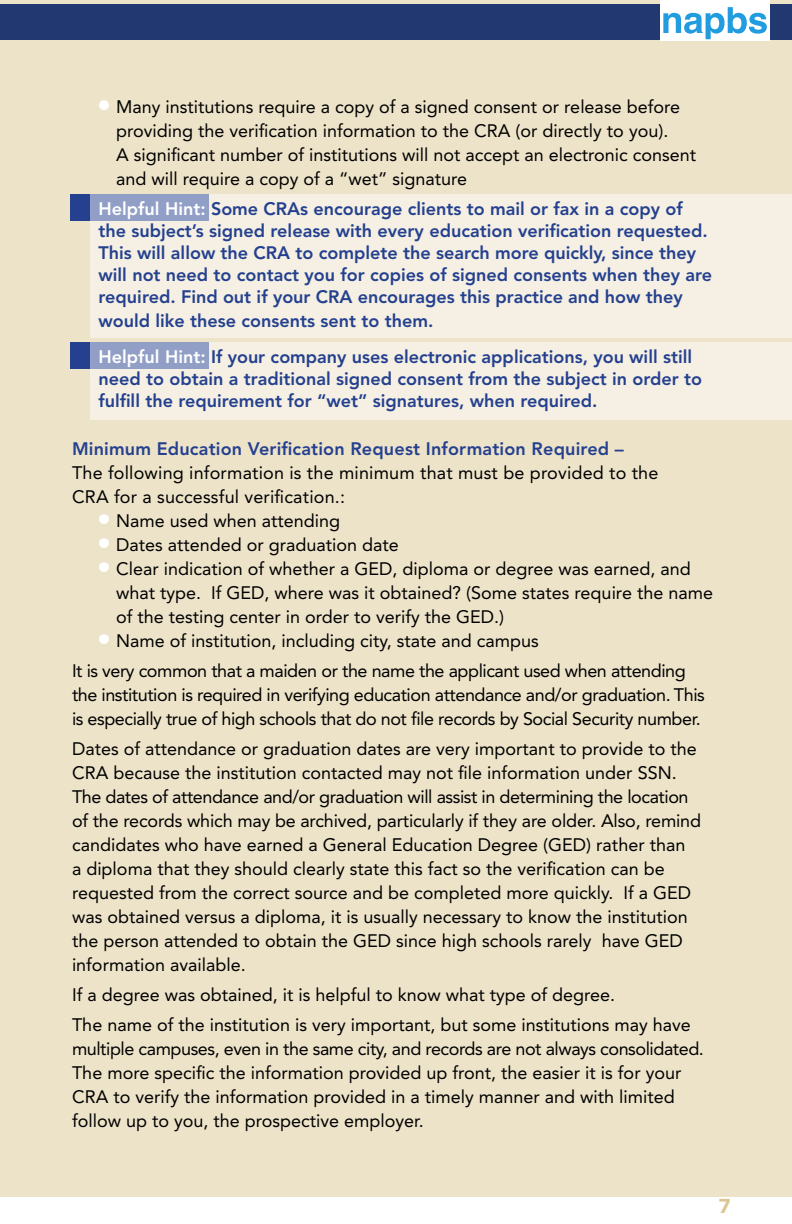
<style>
.page{position:relative;width:792px;height:1224px;background:#fff}
.page>*{position:absolute;margin:0;border:0;box-sizing:border-box;transform-origin:0 0}
.t1{font:900 20px "Avenir";color:#dac793}
.t2{font:18px/24px "Avenir";color:#000}
.t3{font:800 18px/22px "Avenir";color:#24408f}
.t4{font:18px/30px "Avenir";letter-spacing:-.025em;color:#000}
.s1{font-size:28px;color:#fff}
.s2{color:#fff}
</style>
<div class="page">
<div style="left:0;top:0;width:792px;height:1197px;background:#ede3c9"></div>
<div style="left:70px;top:194px;width:139px;height:26px;background:#24408f"></div>
<div style="left:70px;top:343px;width:139px;height:26px;background:#24408f"></div>
<div style="left:90px;top:194px;width:702px;height:144px;background:#f5f0e3"></div>
<div style="left:90px;top:342px;width:702px;height:78px;background:#f5f0e3"></div>
<div style="left:0;top:5px;width:792px;height:35px;background:#213870"></div>
<div style="left:660px;top:0;width:109px;height:41px;background:#fff"></div>
<svg style="left:663px;top:7px;width:104px;height:32px"></svg>
<hr style="left:664px;top:41px;width:105px;height:1px;background:#0080c5">
<hr style="left:664px;top:57px;width:105px;height:1px;background:#0080c5">
<p class="t2" style="left:116px;top:95px;width:582px;text-indent:-19px"><span class="s1">•</span> Many institutions require a copy of a signed consent or release before providing the verification information to the CRA (or directly to you).<br>A significant number of institutions will not accept an electronic consent and will require a copy of a “wet” signature</p>
<p class="t3" style="left:99px;top:198px;width:615px"><span class="s2">Helpful Hint:</span> Some CRAs encourage clients to mail or fax in a copy of the subject’s signed release with every education verification requested.<br>This will allow the CRA to complete the search more quickly, since they will not need to contact you for copies of signed consents when they are required. Find out if your CRA encourages this practice and how they</p>
<p class="t3" style="left:99px;top:303px;width:595px;line-height:36px">would like these consents sent to them.<br><span class="s2">Helpful Hint:</span> If your company uses electronic applications, you will still</p>
<p class="t3" style="left:99px;top:368px;width:605px">need to obtain a traditional signed consent from the subject in order to fulfill the requirement for “wet” signatures, when required.</p>
<p class="t3" style="left:72px;top:438px;width:553px">Minimum Education Verification Request Information Required –</p>
<p class="t2" style="left:72px;top:461px;width:588px">The following information is the minimum that must be provided to the<br>CRA for a successful verification.:</p>
<p class="t2" style="left:97px;top:509px;width:245px"><span class="s1">•</span> Name used when attending</p>
<p class="t2" style="left:97px;top:533px;width:303px"><span class="s1">•</span> Dates attended or graduation date</p>
<p class="t2" style="left:116px;top:557px;width:599px;text-indent:-19px"><span class="s1">•</span> Clear indication of whether a GED, diploma or degree was earned, and what type. If GED, where was it obtained? (Some states require the name of the testing center in order to verify the GED.)</p>
<p class="t4" style="left:72px;top:626px;width:615px;text-indent:25px"><span class="s1">•</span> Name of institution, including city, state and campus<br>It is very common that a maiden or the name the applicant used when attending</p>
<p class="t4" style="left:72px;top:683px;width:634px;line-height:24px">the institution is required in verifying education attendance and/or graduation. This is especially true of high schools that do not file records by Social Security number.</p>
<p class="t2" style="left:72px;top:737px;width:631px">Dates of attendance or graduation dates are very important to provide to the CRA because the institution contacted may not file information under SSN.<br>The dates of attendance and/or graduation will assist in determining the location of the records which may be archived, particularly if they are older. Also, remind candidates who have earned a General Education Degree (GED) rather than<br>a diploma that they should clearly state this fact so the verification can be requested from the correct source and be completed more quickly. If a GED was obtained versus a diploma, it is usually necessary to know the institution the person attended to obtain the GED since high schools rarely have GED information available.</p>
<p class="t2" style="left:72px;top:980px;width:621px;line-height:30px">If a degree was obtained, it is helpful to know what type of degree.<br>The name of the institution is very important, but some institutions may have</p>
<p class="t2" style="left:72px;top:1037px;width:633px">multiple campuses, even in the same city, and records are not always consolidated.<br>The more specific the information provided up front, the easier it is for your CRA to verify the information provided in a timely manner and with limited follow up to you, the prospective employer.</p>
<p class="t1" style="left:719px;top:1194px;width:13px">7</p>
</div>
